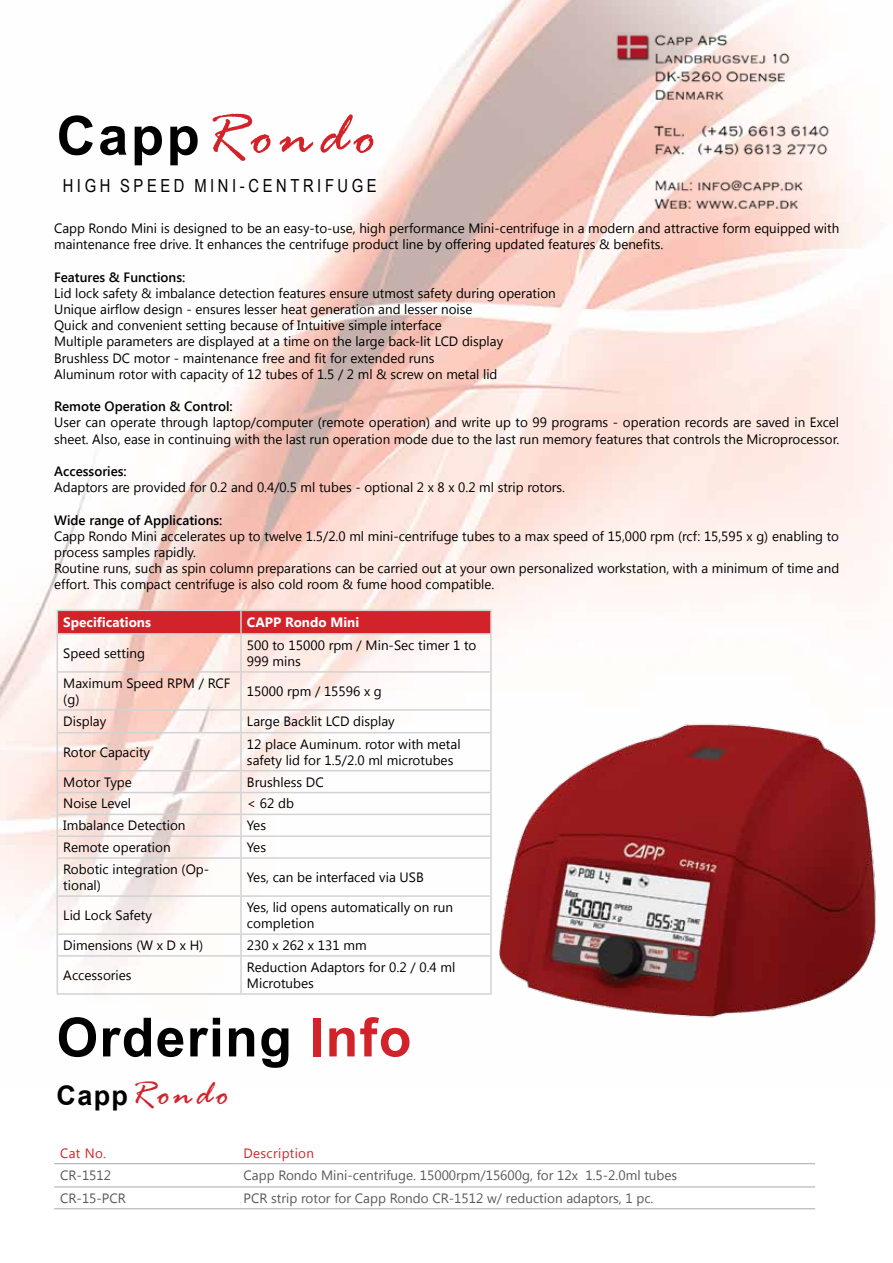
<style>
.page{position:relative;width:893px;height:1263px;background:#fff}
.page>*{position:absolute;margin:0;border:0;box-sizing:border-box;transform-origin:0 0}
.t1{font:italic 63px "Rage";letter-spacing:.1em;color:#d2232a}
.t2{font:700 54px "Arial";letter-spacing:.025em;color:#000}
.t3{font:italic 36px "Rage";letter-spacing:.1em;color:#d2232a}
.t4{font:18px "Arial Narrow";letter-spacing:.2em;color:#000}
.t5{font:13.5px/16.2px "Segoe UI";color:#000}
.t6{font:13.5px "Segoe UI";color:#58595b}
.t7{font:600 13.5px "Segoe UI";color:#000}
.t8{font:700 13.5px "Segoe UI";color:#fff}
.t9{font:13.5px "Segoe UI";letter-spacing:.025em;color:#d2232a}
.s1{font-family:"Arial";font-weight:700;font-style:normal;font-size:54px;color:#000}
.s2{color:#d2232a}
.s3{font-family:"Arial";font-weight:700;font-style:normal;font-size:27px;color:#000}
</style>
<div class="page">
<img style="left:0;top:0;width:893px;height:995px">
<img style="left:434px;top:660px;width:459px;height:358px">
<div style="left:57px;top:610px;width:433px;height:23px;background:#d2232a"></div>
<hr style="left:241px;top:610px;width:251px;height:1px;background:#d1d3d4">
<hr style="left:240px;top:611px;width:2px;height:22px;background:#d1d3d4">
<hr style="left:490px;top:611px;width:2px;height:22px;background:#d1d3d4">
<hr style="left:57px;top:633px;width:184px;height:2px;background:#d1d3d4">
<hr style="left:57px;top:635px;width:1px;height:36px;background:#d1d3d4">
<hr style="left:241px;top:633px;width:251px;height:2px;background:#d1d3d4">
<hr style="left:240px;top:635px;width:2px;height:36px;background:#d1d3d4">
<hr style="left:490px;top:635px;width:2px;height:36px;background:#d1d3d4">
<hr style="left:57px;top:671px;width:184px;height:2px;background:#d1d3d4">
<hr style="left:57px;top:673px;width:1px;height:36px;background:#d1d3d4">
<hr style="left:241px;top:671px;width:251px;height:2px;background:#d1d3d4">
<hr style="left:240px;top:673px;width:2px;height:36px;background:#d1d3d4">
<hr style="left:490px;top:673px;width:2px;height:36px;background:#d1d3d4">
<hr style="left:57px;top:709px;width:184px;height:2px;background:#d1d3d4">
<svg style="left:57px;top:711px;width:1px;height:21px"></svg>
<hr style="left:241px;top:709px;width:251px;height:2px;background:#d1d3d4">
<hr style="left:240px;top:711px;width:2px;height:21px;background:#d1d3d4">
<hr style="left:490px;top:711px;width:2px;height:21px;background:#d1d3d4">
<hr style="left:57px;top:732px;width:184px;height:1px;background:#d1d3d4">
<hr style="left:57px;top:733px;width:1px;height:37px;background:#d1d3d4">
<hr style="left:241px;top:732px;width:251px;height:1px;background:#d1d3d4">
<hr style="left:240px;top:733px;width:2px;height:37px;background:#d1d3d4">
<hr style="left:490px;top:733px;width:2px;height:37px;background:#d1d3d4">
<hr style="left:57px;top:770px;width:184px;height:1px;background:#d1d3d4">
<hr style="left:241px;top:770px;width:251px;height:1px;background:#d1d3d4">
<hr style="left:240px;top:771px;width:2px;height:21px;background:#d1d3d4">
<hr style="left:490px;top:771px;width:2px;height:21px;background:#d1d3d4">
<hr style="left:57px;top:792px;width:184px;height:1px;background:#d1d3d4">
<hr style="left:241px;top:792px;width:251px;height:1px;background:#d1d3d4">
<hr style="left:240px;top:793px;width:2px;height:21px;background:#d1d3d4">
<hr style="left:490px;top:793px;width:2px;height:21px;background:#d1d3d4">
<hr style="left:57px;top:814px;width:184px;height:1px;background:#d1d3d4">
<hr style="left:241px;top:814px;width:251px;height:1px;background:#d1d3d4">
<hr style="left:240px;top:815px;width:2px;height:20px;background:#d1d3d4">
<hr style="left:490px;top:815px;width:2px;height:20px;background:#d1d3d4">
<hr style="left:57px;top:835px;width:184px;height:2px;background:#d1d3d4">
<svg style="left:57px;top:771px;width:1px;height:86px"></svg>
<hr style="left:241px;top:835px;width:251px;height:2px;background:#d1d3d4">
<hr style="left:240px;top:837px;width:2px;height:20px;background:#d1d3d4">
<hr style="left:490px;top:837px;width:2px;height:20px;background:#d1d3d4">
<hr style="left:57px;top:857px;width:184px;height:2px;background:#d1d3d4">
<hr style="left:57px;top:859px;width:1px;height:36px;background:#d1d3d4">
<hr style="left:241px;top:857px;width:251px;height:2px;background:#d1d3d4">
<hr style="left:240px;top:859px;width:2px;height:36px;background:#d1d3d4">
<hr style="left:490px;top:859px;width:2px;height:36px;background:#d1d3d4">
<hr style="left:57px;top:895px;width:184px;height:2px;background:#d1d3d4">
<hr style="left:57px;top:897px;width:1px;height:36px;background:#d1d3d4">
<hr style="left:241px;top:895px;width:251px;height:2px;background:#d1d3d4">
<hr style="left:240px;top:897px;width:2px;height:36px;background:#d1d3d4">
<hr style="left:490px;top:897px;width:2px;height:36px;background:#d1d3d4">
<hr style="left:57px;top:933px;width:184px;height:2px;background:#d1d3d4">
<svg style="left:57px;top:935px;width:1px;height:20px"></svg>
<hr style="left:241px;top:933px;width:251px;height:2px;background:#d1d3d4">
<hr style="left:240px;top:935px;width:2px;height:20px;background:#d1d3d4">
<hr style="left:490px;top:935px;width:2px;height:20px;background:#d1d3d4">
<hr style="left:57px;top:955px;width:184px;height:2px;background:#d1d3d4">
<hr style="left:57px;top:957px;width:1px;height:36px;background:#d1d3d4">
<hr style="left:241px;top:955px;width:251px;height:2px;background:#d1d3d4">
<hr style="left:240px;top:957px;width:2px;height:36px;background:#d1d3d4">
<hr style="left:490px;top:957px;width:2px;height:36px;background:#d1d3d4">
<hr style="left:57px;top:993px;width:184px;height:2px;background:#d1d3d4">
<hr style="left:241px;top:993px;width:251px;height:2px;background:#d1d3d4">
<hr style="left:54px;top:1163px;width:184px;height:1px;background:#a7a9ac">
<hr style="left:238px;top:1163px;width:577px;height:1px;background:#a7a9ac">
<hr style="left:54px;top:1187px;width:184px;height:1px;background:#a7a9ac">
<hr style="left:238px;top:1187px;width:577px;height:1px;background:#a7a9ac">
<hr style="left:54px;top:1208px;width:184px;height:1px;background:#a7a9ac">
<hr style="left:238px;top:1208px;width:577px;height:1px;background:#a7a9ac">
<img style="left:608px;top:31px;width:231px;height:192px">
<h1 class="t1" style="left:57px;top:101px;width:322px"><span class="s1">Capp</span>Rondo</h1>
<h3 class="t4" style="left:63px;top:173px;width:316px">HIGH SPEED MINI-CENTRIFUGE</h3>
<p class="t5" style="left:54px;top:219px;width:787px">Capp Rondo Mini is designed to be an easy-to-use, high performance Mini-centrifuge in a modern and attractive form equipped with maintenance free drive. It enhances the centrifuge product line by offering updated features &amp; benefits.</p>
<p class="t7" style="left:54px;top:267px;width:133px">Features &amp; Functions:</p>
<p class="t5" style="left:54px;top:284px;width:503px">Lid lock safety &amp; imbalance detection features ensure utmost safety during operation Unique airflow design - ensures lesser heat generation and lesser noise<br>Quick and convenient setting because of Intuitive simple interface<br>Multiple parameters are displayed at a time on the large back-lit LCD display Brushless DC motor - maintenance free and fit for extended runs<br>Aluminum rotor with capacity of 12 tubes of 1.5 / 2 ml &amp; screw on metal lid</p>
<p class="t7" style="left:54px;top:397px;width:180px">Remote Operation &amp; Control:</p>
<p class="t5" style="left:54px;top:414px;width:787px">User can operate through laptop/computer (remote operation) and write up to 99 programs - operation records are saved in Excel sheet. Also, ease in continuing with the last run operation mode due to the last run memory features that controls the Microprocessor.</p>
<p class="t7" style="left:54px;top:462px;width:74px">Accessories:</p>
<p class="t5" style="left:54px;top:479px;width:513px">Adaptors are provided for 0.2 and 0.4/0.5 ml tubes - optional 2 x 8 x 0.2 ml strip rotors.</p>
<p class="t7" style="left:54px;top:510px;width:170px">Wide range of Applications:</p>
<p class="t5" style="left:54px;top:527px;width:786px">Capp Rondo Mini accelerates up to twelve 1.5/2.0 ml mini-centrifuge tubes to a max speed of 15,000 rpm (rcf: 15,595 x g) enabling to process samples rapidly.<br>Routine runs, such as spin column preparations can be carried out at your own personalized workstation, with a minimum of time and effort. This compact centrifuge is also cold room &amp; fume hood compatible.</p>
<p class="t8" style="left:63px;top:613px;width:89px">Specifications</p>
<p class="t8" style="left:247px;top:613px;width:114px">CAPP Rondo Mini</p>
<p class="t5" style="left:63px;top:644px;width:83px">Speed setting</p>
<p class="t5" style="left:247px;top:636px;width:231px">500 to 15000 rpm / Min-Sec timer 1 to<br>999 mins</p>
<p class="t5" style="left:63px;top:674px;width:169px">Maximum Speed RPM / RCF (g)</p>
<p class="t5" style="left:247px;top:682px;width:136px">15000 rpm / 15596 x g</p>
<p class="t5" style="left:63px;top:713px;width:45px">Display</p>
<p class="t5" style="left:247px;top:713px;width:149px">Large Backlit LCD display</p>
<p class="t5" style="left:63px;top:743px;width:88px">Rotor Capacity</p>
<p class="t5" style="left:247px;top:735px;width:215px">12 place Auminum. rotor with metal safety lid for 1.5/2.0 ml microtubes</p>
<p class="t5" style="left:63px;top:773px;width:70px">Motor Type</p>
<p class="t5" style="left:247px;top:773px;width:78px">Brushless DC</p>
<p class="t5" style="left:63px;top:795px;width:69px">Noise Level</p>
<p class="t5" style="left:247px;top:795px;width:49px">&lt; 62 db</p>
<p class="t5" style="left:63px;top:817px;width:124px">Imbalance Detection</p>
<p class="t5" style="left:247px;top:817px;width:21px">Yes</p>
<p class="t5" style="left:63px;top:838px;width:109px">Remote operation</p>
<p class="t5" style="left:247px;top:838px;width:21px">Yes</p>
<p class="t5" style="left:63px;top:860px;width:147px">Robotic integration (Op&shy;tional)</p>
<p class="t5" style="left:247px;top:868px;width:178px">Yes, can be interfaced via USB</p>
<p class="t5" style="left:63px;top:906px;width:90px">Lid Lock Safety</p>
<p class="t5" style="left:247px;top:898px;width:208px">Yes, lid opens automatically on run completion</p>
<p class="t5" style="left:63px;top:936px;width:142px">Dimensions (W x D x H)</p>
<p class="t5" style="left:247px;top:936px;width:121px">230 x 262 x 131 mm</p>
<p class="t5" style="left:63px;top:966px;width:70px">Accessories</p>
<p class="t5" style="left:247px;top:958px;width:210px">Reduction Adaptors for 0.2 / 0.4 ml<br>Microtubes</p>
<h2 class="t2" style="left:57px;top:1001px;width:356px">Ordering <span class="s2">Info</span></h2>
<h3 class="t3" style="left:57px;top:1075px;width:174px"><span class="s3">Capp</span>Rondo</h3>
<p class="t9" style="left:60px;top:1143px;width:48px">Cat No.</p>
<p class="t9" style="left:244px;top:1143px;width:72px">Description</p>
<p class="t6" style="left:60px;top:1166px;width:52px">CR-1512</p>
<p class="t6" style="left:244px;top:1166px;width:435px">Capp Rondo Mini-centrifuge. 15000rpm/15600g, for 12x 1.5-2.0ml tubes</p>
<p class="t6" style="left:60px;top:1188px;width:67px">CR-15-PCR</p>
<p class="t6" style="left:244px;top:1188px;width:411px">PCR strip rotor for Capp Rondo CR-1512 w/ reduction adaptors, 1 pc.</p>
</div>
